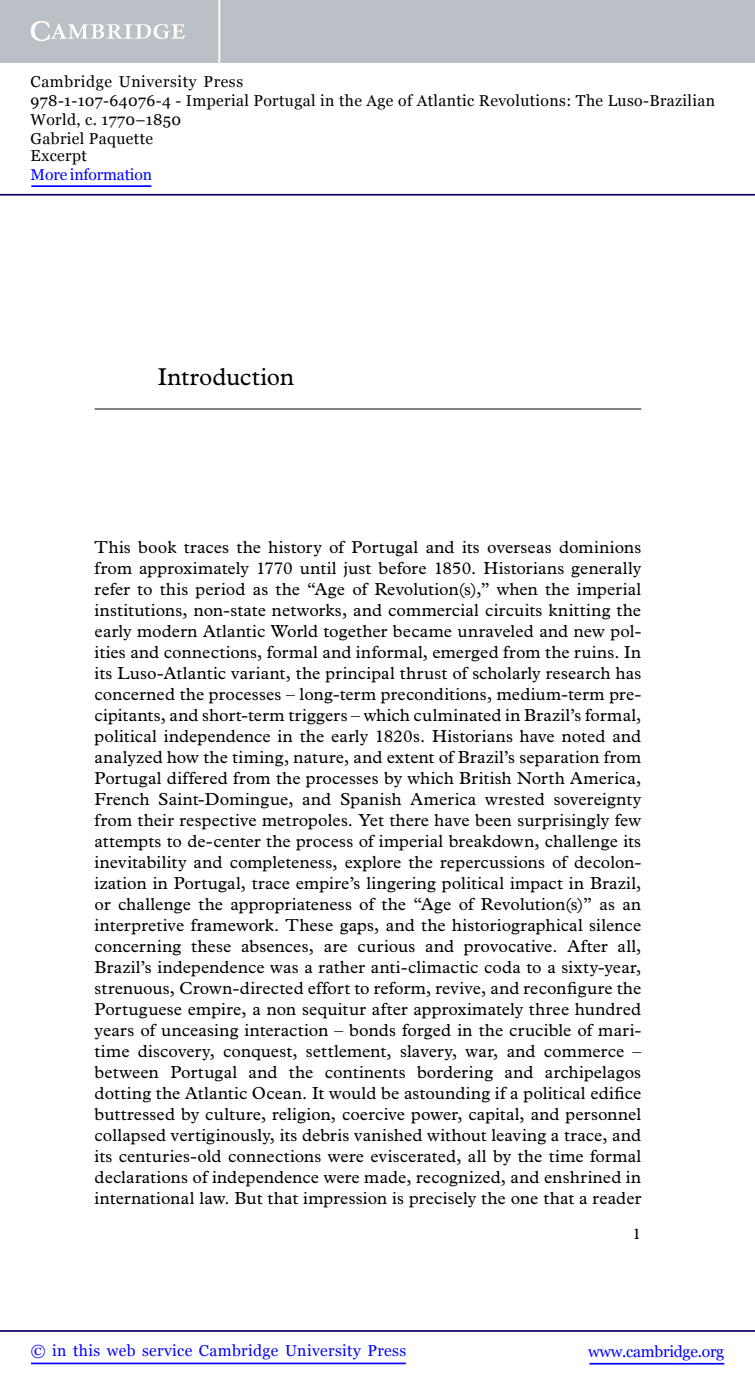
<style>
.page{position:relative;width:755px;height:1390px;background:#fff}
.page>*{position:absolute;margin:0;border:0;box-sizing:border-box;transform-origin:0 0}
.t1{font:24.5px "Plantin Std";color:#000}
.t2{font:17.5px/21px "Plantin Std";letter-spacing:.01em;color:#000;text-align:justify}
.t3{font:15.75px/18.6px "Georgia";letter-spacing:.025em;color:#000}
.t4{font:15.75px "Georgia";letter-spacing:.025em;color:#00f}
.t5{font:15.75px "Georgia";letter-spacing:-.015em;color:#00f}
.t6{font:15.75px "Georgia";letter-spacing:-.01em;color:#00f}
.t7{font:15.75px "Plantin Std";color:#000}
</style>
<div class="page">
<hr style="left:95px;top:409px;width:546px;height:1px;background:#000">
<hr style="left:589px;top:1363px;width:134px;height:1px;background:#00f">
<hr style="left:0;top:1330px;width:754px;height:2px;background:#150666">
<hr style="left:31px;top:1362px;width:374px;height:2px;background:#00f">
<div style="left:0;top:0;width:754px;height:63px;background:#bac0c6"></div>
<svg style="left:31px;top:21px;width:154px;height:20px"></svg>
<hr style="left:218px;top:0;width:2px;height:63px;background:#fff">
<hr style="left:0;top:194px;width:754px;height:2px;background:#150666">
<hr style="left:31px;top:185px;width:120px;height:2px;background:#00f">
<p class="t3" style="left:31px;top:73px;width:685px">Cambridge University Press<br>978-1-107-64076-4 - Imperial Portugal in the Age of Atlantic Revolutions: The Luso-Brazilian World, c. 1770–1850<br>Gabriel Paquette<br>Excerpt</p>
<p class="t6" style="left:31px;top:165px;width:123px">More information</p>
<h1 class="t1" style="left:158px;top:368px;width:138px">Introduction</h1>
<p class="t2" style="left:95px;top:538px;width:548px">This book traces the history of Portugal and its overseas dominions from approximately 1770 until just before 1850. Historians generally refer to this period as the “Age of Revolution (s),” when the imperial institutions, non-state networks, and commercial circuits knitting the early modern Atlantic World together became unraveled and new pol&shy;ities and connections, formal and informal, emerged from the ruins. In its Luso-Atlantic variant, the principal thrust of scholarly research has concerned the processes – long-term preconditions, medium-term pre&shy;cipitants, and short-term triggers – which culminated in Brazil’s formal, political independence in the early 1820s. Historians have noted and analyzed how the timing, nature, and extent of Brazil’s separation from Portugal differed from the processes by which British North America, French Saint-Domingue, and Spanish America wrested sovereignty from their respective metropoles. Yet there have been surprisingly few attempts to de-center the process of imperial breakdown, challenge its inevitability and completeness, explore the repercussions of decolon&shy;ization in Portugal, trace empire’s lingering political impact in Brazil, or challenge the appropriateness of the “Age of Revolution (s)” as an interpretive framework. These gaps, and the historiographical silence concerning these absences, are curious and provocative. After all, Brazil’s independence was a rather anti-climactic coda to a sixty-year, strenuous, Crown-directed effort to reform, revive, and reconfigure the Portuguese empire, a non sequitur after approximately three hundred years of unceasing interaction – bonds forged in the crucible of mari&shy;time discovery, conquest, settlement, slavery, war, and commerce – between Portugal and the continents bordering and archipelagos dotting the Atlantic Ocean. It would be astounding if a political edifice buttressed by culture, religion, coercive power, capital, and personnel collapsed vertiginously, its debris vanished without leaving a trace, and its centuries-old connections were eviscerated, all by the time formal declarations of independence were made, recognized, and enshrined in international law. But that impression is precisely the one that a reader</p>
<p class="t7" style="left:632px;top:1228px;width:10px">1</p>
<p class="t4" style="left:31px;top:1341px;width:376px">© in this web service Cambridge University Press</p>
<p class="t5" style="left:587px;top:1341px;width:137px">www.cambridge.org</p>
</div>
